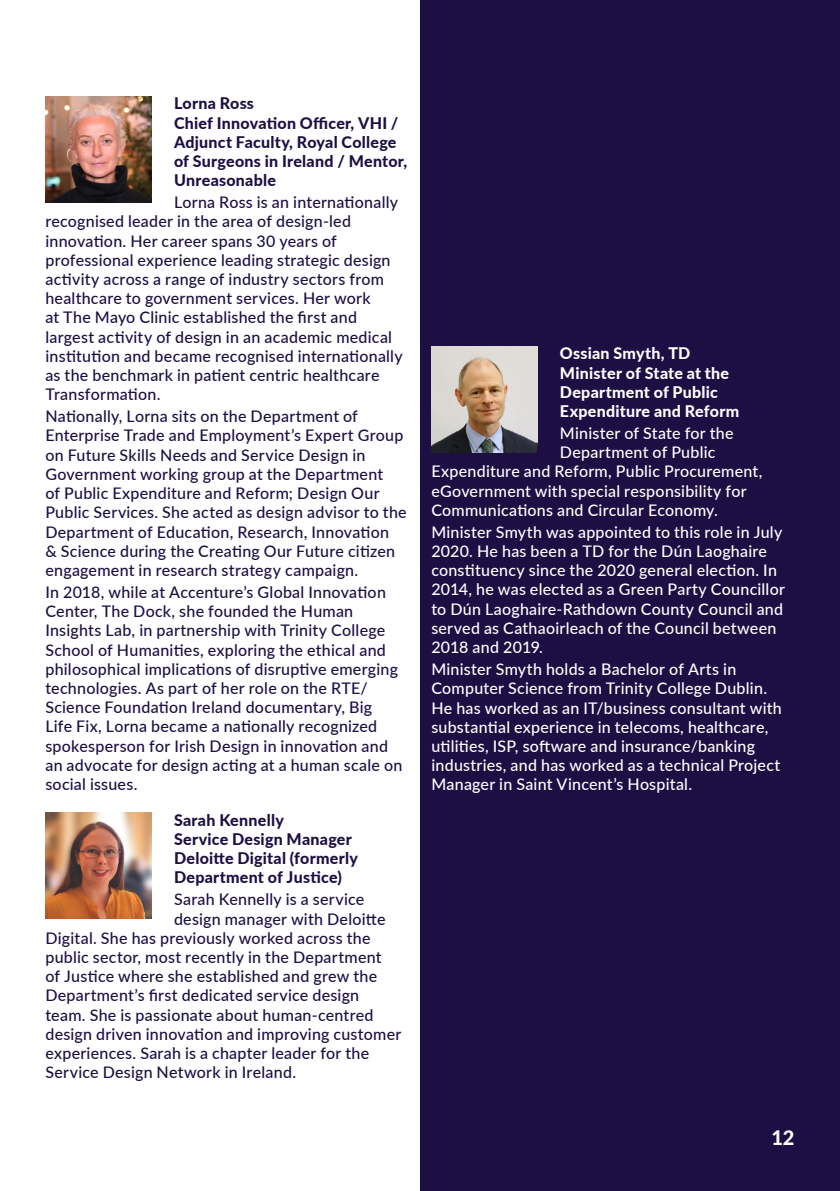
<style>
.page{position:relative;width:840px;height:1191px;background:#fff}
.page>*{position:absolute;margin:0;border:0;box-sizing:border-box;transform-origin:0 0}
.t1{font:800 20px "Lato";color:#fff}
.Body_copy{font:500 16px/19.2px "Lato";letter-spacing:.015em;color:#1d0f44}
.Body_copy-2{font:500 16px/19.2px "Lato";letter-spacing:.015em;color:#fff}
.Body_copy-3{font:800 16px/19.2px "Lato";letter-spacing:.015em;color:#1d0f44}
.Body_copy-4{font:800 16px/19.2px "Lato";letter-spacing:.015em;color:#fff}
</style>
<div class="page">
<div style="left:420px;top:0;width:419px;height:1191px;background:#1d0f44"></div>
<img style="left:45px;top:96px;width:106px;height:106px">
<img style="left:45px;top:813px;width:106px;height:105px">
<img style="left:431px;top:346px;width:106px;height:106px">
<p class="Body_copy-3" style="left:174px;top:93px;width:234px">Lorna Ross<br>Chief Innovation Officer, VHI /<br>Adjunct Faculty, Royal College of Surgeons in Ireland / Mentor,<br>Unreasonable</p>
<p class="Body_copy" style="left:45px;top:192px;width:358px;text-indent:129px">Lorna Ross is an internationally recognised leader in the area of design-led innovation. Her career spans 30 years of professional experience leading strategic design activity across a range of industry sectors from healthcare to government services. Her work<br>at The Mayo Clinic established the first and largest activity of design in an academic medical institution and became recognised internationally as the benchmark in patient centric healthcare Transformation.</p>
<p class="Body_copy" style="left:45px;top:406px;width:362px">Nationally, Lorna sits on the Department of Enterprise Trade and Employment’s Expert Group on Future Skills Needs and Service Design in Government working group at the Department<br>of Public Expenditure and Reform; Design Our Public Services. She acted as design advisor to the Department of Education, Research, Innovation<br>&amp; Science during the Creating Our Future citizen engagement in research strategy campaign.</p>
<p class="Body_copy" style="left:45px;top:582px;width:358px">In 2018, while at Accenture’s Global Innovation Center, The Dock, she founded the Human Insights Lab, in partnership with Trinity College School of Humanities, exploring the ethical and philosophical implications of disruptive emerging technologies. As part of her role on the RTE/ Science Foundation Ireland documentary, Big Life Fix, Lorna became a nationally recognized spokesperson for Irish Design in innovation and an advocate for design acting at a human scale on social issues.</p>
<p class="Body_copy-3" style="left:174px;top:809px;width:185px">Sarah Kennelly<br>Service Design Manager<br>Deloitte Digital (formerly<br>Department of Justice)</p>
<p class="Body_copy" style="left:174px;top:889px;width:192px">Sarah Kennelly is a service</p>
<p class="Body_copy" style="left:174px;top:908px;width:213px">design manager with Deloitte</p>
<p class="Body_copy" style="left:45px;top:927px;width:326px">Digital. She has previously worked across the</p>
<p class="Body_copy" style="left:45px;top:947px;width:337px">public sector, most recently in the Department</p>
<p class="Body_copy" style="left:45px;top:966px;width:333px">of Justice where she established and grew the</p>
<p class="Body_copy" style="left:45px;top:985px;width:315px">Department’s first dedicated service design</p>
<p class="Body_copy" style="left:45px;top:1004px;width:329px">team. She is passionate about human-centred</p>
<p class="Body_copy" style="left:45px;top:1023px;width:357px">design driven innovation and improving customer</p>
<p class="Body_copy" style="left:45px;top:1043px;width:325px">experiences. Sarah is a chapter leader for the</p>
<p class="Body_copy" style="left:45px;top:1062px;width:252px">Service Design Network in Ireland.</p>
<p class="Body_copy-4" style="left:559px;top:343px;width:181px">Ossian Smyth, TD<br>Minister of State at the<br>Department of Public<br>Expenditure and Reform</p>
<p class="Body_copy-2" style="left:559px;top:423px;width:175px">Minister of State for the</p>
<p class="Body_copy-2" style="left:559px;top:442px;width:157px">Department of Public</p>
<p class="Body_copy-2" style="left:431px;top:461px;width:332px">Expenditure and Reform, Public Procurement,</p>
<p class="Body_copy-2" style="left:431px;top:480px;width:316px">eGovernment with special responsibility for</p>
<p class="Body_copy-2" style="left:431px;top:500px;width:288px">Communications and Circular Economy.</p>
<p class="Body_copy-2" style="left:431px;top:522px;width:355px">Minister Smyth was appointed to this role in July 2020. He has been a TD for the Dún Laoghaire constituency since the 2020 general election. In 2014, he was elected as a Green Party Councillor to Dún Laoghaire-Rathdown County Council and served as Cathaoirleach of the Council between 2018 and 2019.</p>
<p class="Body_copy-2" style="left:431px;top:659px;width:352px">Minister Smyth holds a Bachelor of Arts in Computer Science from Trinity College Dublin.<br>He has worked as an IT/business consultant with substantial experience in telecoms, healthcare, utilities, ISP, software and insurance/banking industries, and has worked as a technical Project Manager in Saint Vincent’s Hospital.</p>
<p class="t1" style="left:771px;top:1122px;width:25px">12</p>
</div>
